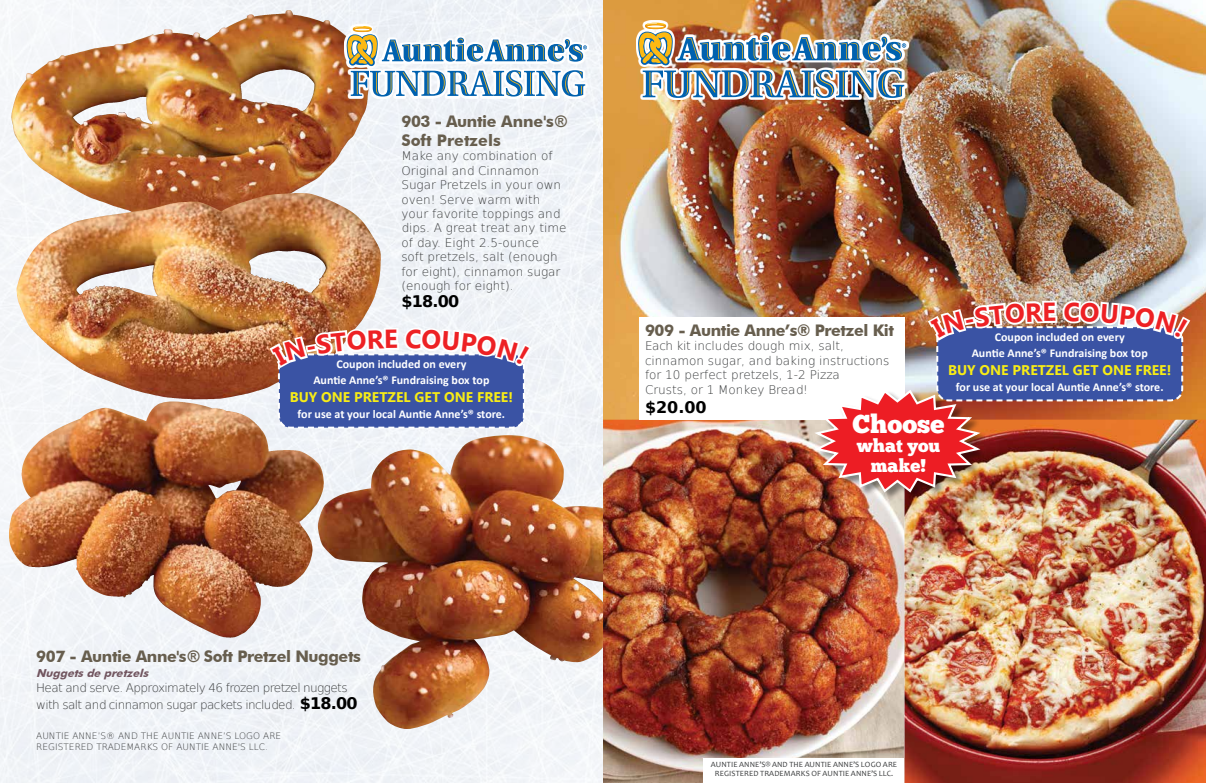
<style>
.page{position:relative;width:1206px;height:783px;background:#fff}
.page>*{position:absolute;margin:0;border:0;box-sizing:border-box;transform-origin:0 0}
.t1{font:26px "Chunk Five";color:#fff}
.t2{font:18.4px/19.5px "Chunk Five";color:#fff;text-align:center}
.t3{font:700 16px "Futura BT";letter-spacing:-.025em;color:#675e4e}
.t4{font:700 16px/19.2px "Futura BT";color:#675e4e}
.t5{font:700 16px "DejaVu Sans";letter-spacing:-.025em;color:#000}
.t6{font:700 14px "Lao UI";color:#f7ec16}
.t7{font:200 12px/14.4px "DejaVu Sans";color:#393b3c}
.t8{font:700 12px/16px "Calibri";color:#fff;text-align:center}
.t9{font:200 12px/17px "DejaVu Sans";letter-spacing:-.05em;color:#393b3c}
.t10{font:italic 700 11px "Futura BT";color:#71555f}
.t11{font:200 9px "DejaVu Sans";color:#393b3c}
.t12{font:8px "Candara";letter-spacing:.015em;color:#393b3c}
.s1{font-family:"Arial"}
.s2{font-weight:700;font-size:16px;color:#000}
</style>
<div class="page">
<img style="left:0;top:0;width:603px;height:783px">
<img style="left:535px;top:435px;width:68px;height:294px">
<img style="left:164px;top:13px;width:122px;height:27px">
<img style="left:99px;top:193px;width:194px;height:24px">
<svg style="left:344px;top:24px;width:245px;height:75px"></svg>
<svg style="left:347px;top:26px;width:240px;height:71px"></svg>
<img style="left:60px;top:403px;width:101px;height:24px">
<img style="left:603px;top:0;width:603px;height:783px">
<img style="left:636px;top:20px;width:272px;height:80px">
<img style="left:638px;top:23px;width:268px;height:75px">
<div style="left:639px;top:317px;width:265px;height:103px;background:#fff"></div>
<div style="left:704px;top:758px;width:200px;height:25px;background:#fff"></div>
<img style="left:267px;top:297px;width:268px;height:486px">
<img style="left:811px;top:270px;width:382px;height:511px">
<h3 class="t4" style="left:401px;top:111px;width:167px">903 - Auntie Anne's<span class="s1">®<br></span>Soft Pretzels</h3>
<p class="t7" style="left:401px;top:148px;width:167px">Make any combination of<br>Original and Cinnamon<br>Sugar Pretzels in your own oven! Serve warm with your favorite toppings and dips. A great treat any time of day. Eight 2.5-ounce<br>soft pretzels, salt (enough for eight), cinnamon sugar (enough for eight).</p>
<h3 class="t5" style="left:401px;top:288px;width:59px">$18.00</h3>
<p class="t8" style="left:313px;top:356px;width:178px">Coupon included on every<br>Auntie Anne’s® Fundraising box top</p>
<p class="t6" style="left:290px;top:388px;width:42px">BUY ONE</p>
<p class="t6" style="left:354px;top:388px;width:10px">PRET</p>
<p class="t6" style="left:388px;top:388px;width:67px">ZEL GET ONE</p>
<p class="t6" style="left:477px;top:388px;width:37px">FREE!</p>
<p class="t8" style="left:298px;top:406px;width:209px">for use at your local Auntie Anne’s® store.</p>
<h3 class="t3" style="left:36px;top:647px;width:326px">907 - Auntie Anne's<span class="s1">®</span> Soft Pretzel Nuggets</h3>
<p class="t10" style="left:36px;top:667px;width:117px">Nuggetsde pretzels</p>
<p class="t9" style="left:36px;top:678px;width:323px">Heat and serve. Approximately 46 frozen pretzel nuggets with salt and cinnamon sugar packets included. <span class="s2">$18.00</span></p>
<p class="t11" style="left:36px;top:729px;width:90px">AUNTIE ANNE’S® and</p>
<p class="t11" style="left:141px;top:729px;width:7px">the</p>
<p class="t11" style="left:162px;top:729px;width:14px">Aunt</p>
<p class="t11" style="left:187px;top:729px;width:25px">ie Anne</p>
<p class="t11" style="left:223px;top:729px;width:58px">’s logo are</p>
<p class="t11" style="left:36px;top:740px;width:28px">registe</p>
<p class="t11" style="left:75px;top:740px;width:41px">red tradema</p>
<p class="t11" style="left:140px;top:740px;width:49px">rks of Aunt</p>
<p class="t11" style="left:201px;top:740px;width:25px">ie Anne</p>
<p class="t11" style="left:238px;top:740px;width:32px">'s LLC.</p>
<h3 class="t3" style="left:645px;top:321px;width:251px">909 - Auntie Anne’s® Pretzel Kit</h3>
<p class="t7" style="left:645px;top:338px;width:246px">Each kit includes dough mix, salt, cinnamon sugar, and baking instructions for 10 perfect pretzels, 1-2 Pizza<br>Crusts, or 1 Monkey Bread!</p>
<h3 class="t5" style="left:645px;top:394px;width:63px">$20.00</h3>
<p class="t8" style="left:972px;top:329px;width:178px">Coupon included on every<br>Auntie Anne’s® Fundraising box top</p>
<p class="t6" style="left:948px;top:361px;width:42px">BUY ONE</p>
<p class="t6" style="left:1013px;top:361px;width:10px">PRET</p>
<p class="t6" style="left:1046px;top:361px;width:67px">ZEL GET ONE</p>
<p class="t6" style="left:1135px;top:361px;width:37px">FREE!</p>
<p class="t8" style="left:956px;top:379px;width:209px">for use at your local Auntie Anne’s® store.</p>
<h1 class="t1" style="left:852px;top:408px;width:94px">Choose</h1>
<h2 class="t2" style="left:857px;top:436px;width:85px">what you make!</h2>
<p class="t12" style="left:711px;top:760px;width:104px">AUNTIE ANNE’S® AN D THE AUNTIE</p>
<p class="t12" style="left:833px;top:760px;width:11px">ANNE</p>
<p class="t12" style="left:853px;top:760px;width:44px">’S LOGO ARE</p>
<p class="t12" style="left:715px;top:768px;width:19px">REGISTE</p>
<p class="t12" style="left:744px;top:768px;width:118px">RED TRADEMARKS OF AU NTIE ANNE</p>
<p class="t12" style="left:871px;top:768px;width:24px">’S LLC.</p>
</div>
